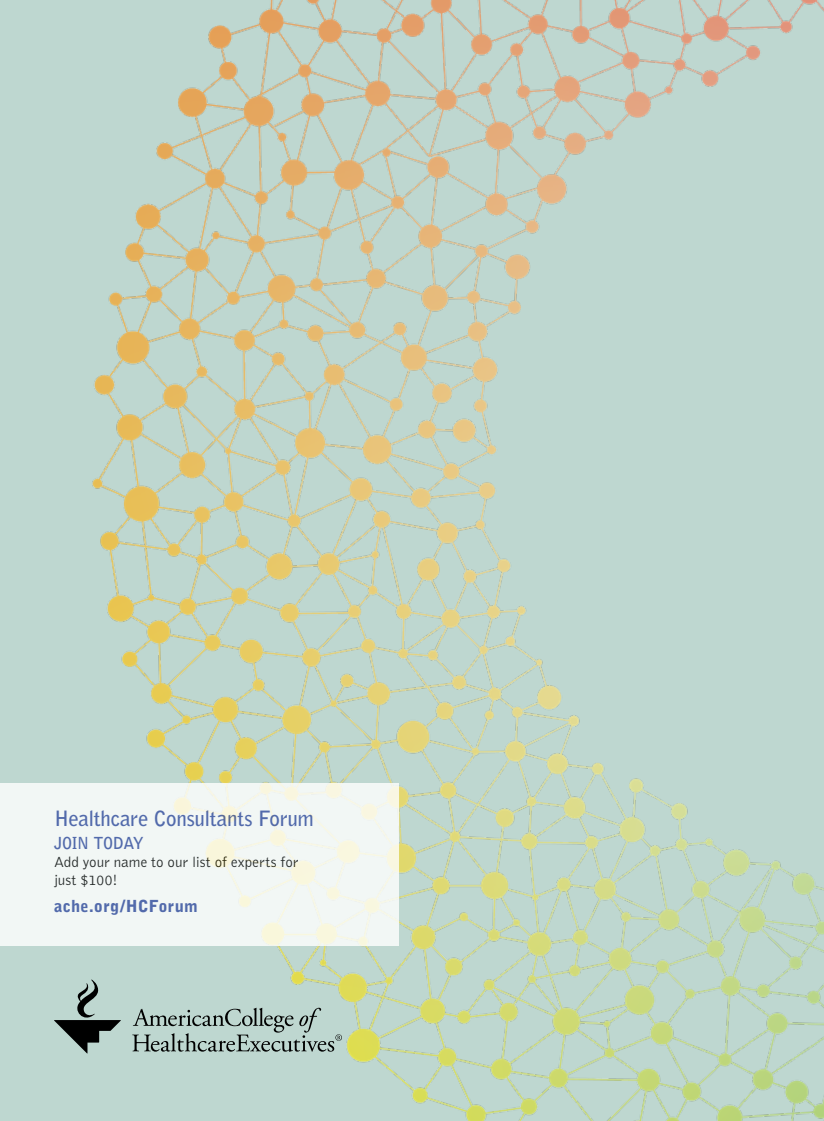
<style>
.page{position:relative;width:824px;height:1121px;background:#fff}
.page>*{position:absolute;margin:0;border:0;box-sizing:border-box;transform-origin:0 0}
.t1{font:700 21px "Bell Gothic Std";letter-spacing:-.02em;color:#374fa2}
.t2{font:900 16.5px "Bell Gothic Std";letter-spacing:.015em;color:#374fa2}
.t3{font:700 16.5px "Bell Gothic Std";letter-spacing:-.035em;color:#374fa2}
.t4{font:300 15px/18px "Bell Gothic Std";color:#000}
</style>
<div class="page">
<div style="left:0;top:0;width:824px;height:1120px;background:#bed7d0"></div>
<img style="left:45px;top:0;width:779px;height:1120px">
<svg style="left:54px;top:979px;width:67px;height:74px"></svg>
<svg style="left:132px;top:1007px;width:210px;height:44px"></svg>
<svg style="left:0;top:783px;width:398px;height:162px;fill:#f2f7f5"></svg>
<h1 class="t1" style="left:54px;top:805px;width:261px">Healthcare Consultants Forum</h1>
<p class="t3" style="left:54px;top:832px;width:91px">JOIN TODAY</p>
<p class="t4" style="left:54px;top:853px;width:246px">Add your name to our list of experts for just $100!</p>
<p class="t2" style="left:54px;top:896px;width:145px">ache.org/HCForum</p>
</div>
